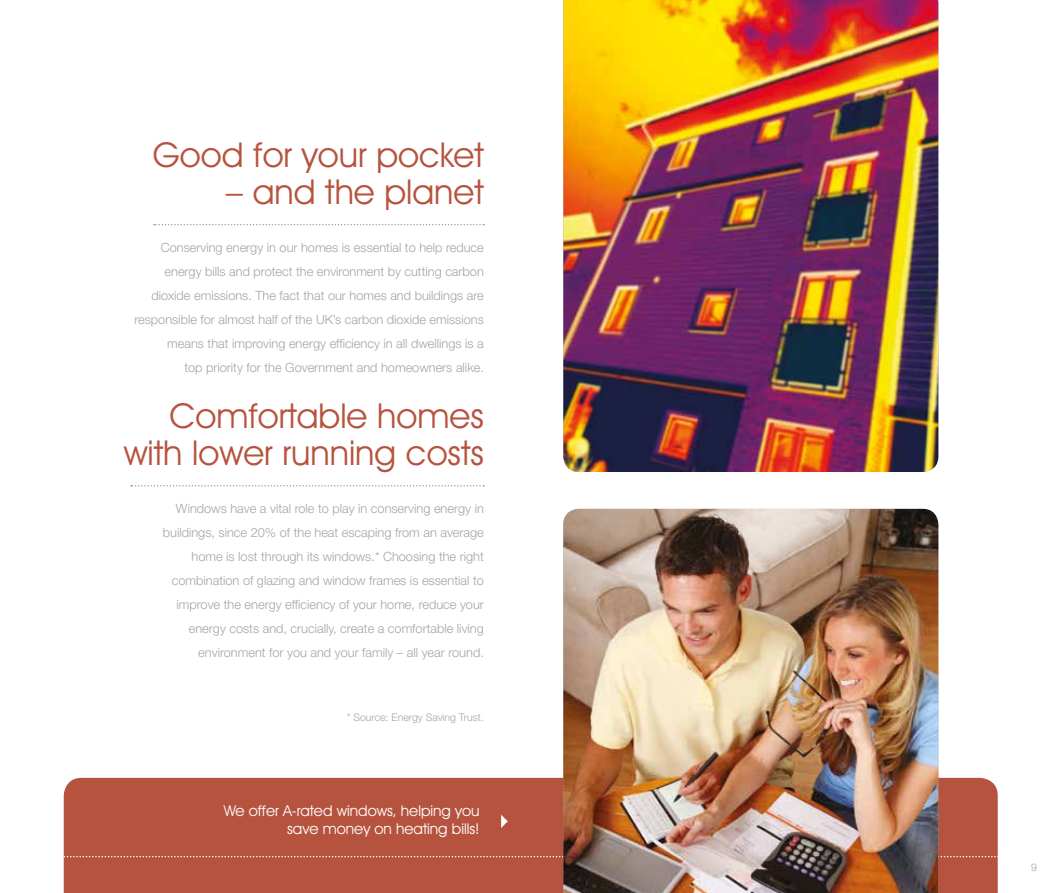
<style>
.page{position:relative;width:1063px;height:893px;background:#fff}
.page>*{position:absolute;margin:0;border:0;box-sizing:border-box;transform-origin:0 0}
.t1{font:34.5px/37.5px "Avant Garde IT Cby BT";color:#b6533f;text-align:right}
.t2{font:15px/18px "Avant Garde IT Cby BT";color:#fff;text-align:right}
.t3{font:300 12.75px/24px "Helvetica Neue LT Std";color:#a1a5a7;text-align:right}
.t4{font:300 10.5px "Helvetica Neue LT Std";color:#a1a5a7}
</style>
<div class="page">
<div style="left:64px;top:778px;width:934px;height:115px;background:#b6533f"></div>
<img style="left:563px;top:0;width:375px;height:472px">
<svg style="left:501px;top:815px;width:7px;height:13px"></svg>
<svg style="left:63px;top:856px;width:935px;height:1px"></svg>
<svg style="left:154px;top:224px;width:330px;height:1px"></svg>
<svg style="left:131px;top:485px;width:353px;height:2px"></svg>
<img style="left:563px;top:509px;width:375px;height:384px">
<h1 class="t1" style="left:153px;top:135px;width:333px">Good for your pocket</h1>
<h1 class="t1" style="left:226px;top:173px;width:260px">– and the planet</h1>
<p class="t3" style="left:134px;top:235px;width:351px">Conserving energy in our homes is essential to help reduce energy bills and protect the environment by cutting carbon dioxide emissions. The fact that our homes and buildings are responsible for almost half of the UK’s carbon dioxide emissions means that improving energy efficiency in all dwellings is a<br>top priority for the Government and homeowners alike.</p>
<h1 class="t1" style="left:124px;top:396px;width:362px">Comfortable homes with lower running costs</h1>
<p class="t3" style="left:163px;top:496px;width:322px">Windows have a vital role to play in conserving energy in buildings, since 20% of the heat escaping from an average home is lost through its windows.* Choosing the right combination of glazing and window frames is essential to improve the energy efficiency of your home, reduce your energy costs and, crucially, create a comfortable living environment for you and your family – all year round.</p>
<p class="t4" style="left:347px;top:711px;width:138px">* Source: Energy Saving Trust.</p>
<p class="t2" style="left:224px;top:801px;width:257px">We offer A-rated windows, helping you save money on heating bills!</p>
<p class="t4" style="left:1031px;top:861px;width:7px">9</p>
</div>
